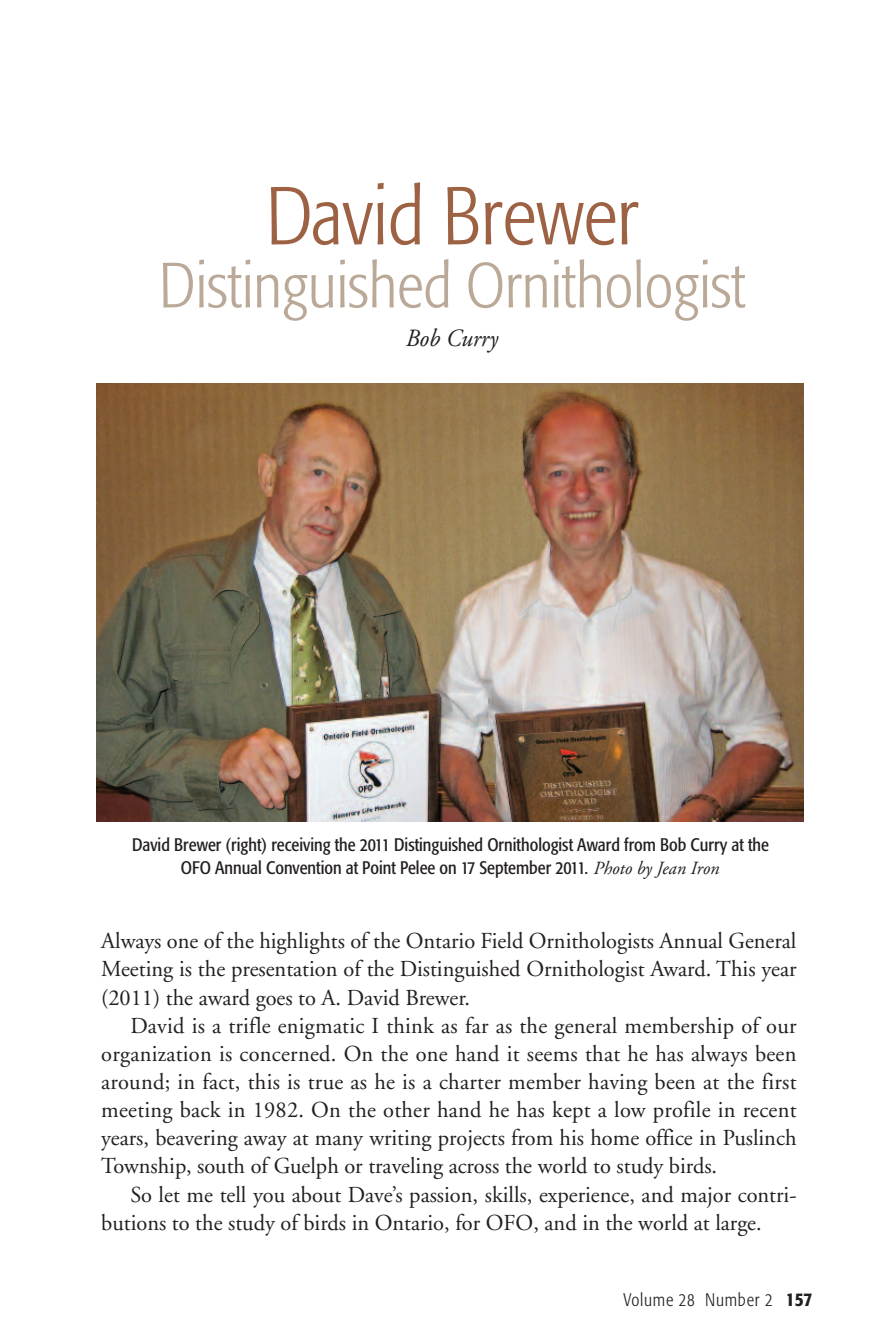
<style>
.page{position:relative;width:891px;height:1337px;background:#fff}
.page>*{position:absolute;margin:0;border:0;box-sizing:border-box;transform-origin:0 0}
.t1{font:300 condensed 81px "Formata";letter-spacing:-.005em;color:#9d6144}
.t2{font:300 condensed 63px "Formata";letter-spacing:-.005em;color:#bba997}
.t3{font:italic 24.75px "Adobe Garamond";color:#231f20;scale:.96 1}
.t4{font:22.72px/28.1px "Adobe Garamond";color:#231f20;text-align:justify}
.t5{font:condensed 18px/22.5px "Formata";color:#231f20;text-align:center}
.t6{font:300 condensed 18px "Formata";letter-spacing:.045em;color:#231f20}
.s1{font-family:"Adobe Garamond";font-style:italic;font-stretch:normal;font-size:18.45px}
.s2{font-weight:500;font-size:19.12px}
</style>
<div class="page">
<img style="left:97px;top:384px;width:706px;height:437px">
<h1 class="t1" style="left:266px;top:184px;width:374px">David Brewer</h1>
<h2 class="t2" style="left:159px;top:260px;width:588px">Distinguished Ornithologist</h2>
<p class="t3" style="left:405px;top:328px;width:98px">Bob Curry</p>
<p class="t5" style="left:132px;top:834px;width:638px">David Brewer (right) receiving the 2011 Distinguished Ornithologist Award from Bob Curry at the<br>OFO Annual Convention at Point Pelee on 17 September 2011. <span class="s1">Photo by Jean Iron</span></p>
<p class="t4" style="left:101px;top:929px;width:697px">Always one of the highlights of the Ontario Field Ornithologists Annual General Meeting is the presentation of the Distinguished Ornithologist Award. This year (2011) the award goes to A. David Brewer.</p>
<p class="t4" style="left:101px;top:1013px;width:697px;text-indent:29px">David is a trifle enigmatic I think as far as the general membership of our organization is concerned. On the one hand it seems that he has always been around; in fact, this is true as he is a charter member having been at the first meeting back in 1982. On the other hand he has kept a low profile in recent years, beavering away at many writing projects from his home office in Puslinch Township, south of Guelph or traveling across the world to study birds.</p>
<p class="t4" style="left:101px;top:1182px;width:697px;text-indent:29px">So let me tell you about Dave’s passion, skills, experience, and major contri&shy;butions to the study of birds in Ontario, for OFO, and in the world at large.</p>
<p class="t6" style="left:623px;top:1292px;width:191px">Volume 28 Number 2 <span class="s2">157</span></p>
</div>
